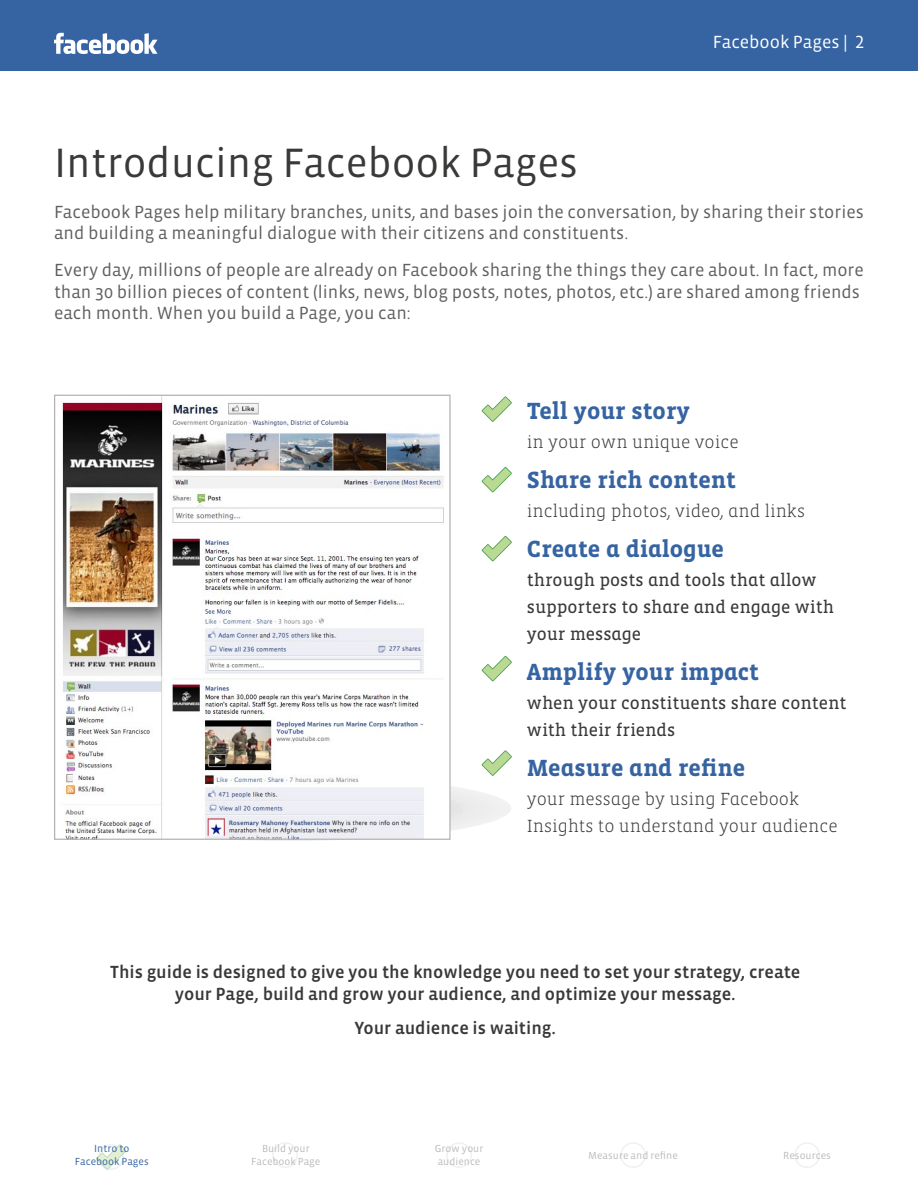
<style>
.page{position:relative;width:918px;height:1188px;background:#fff}
.page>*{position:absolute;margin:0;border:0;box-sizing:border-box;transform-origin:0 0}
.t1{font:42px "Vista Sans OT";color:#393938}
.t2{font:700 24px "Vista Slab Alt";color:#3664a2}
.t3{font:18px/21.6px "Vista Sans OT";color:#5e5e5e}
.t4{font:500 18px/21.6px "Vista Sans OT";color:#383938;text-align:center}
.t5{font:18px/27px "Vista Slab Alt";color:#383938}
.t6{font:300 18px/27px "Vista Slab Alt";color:#383938}
.t7{font:18px "Vista Sans OT";color:#fff}
.t8{font:10.5px/12.6px "Vista Sans OT";color:#bcbbbd}
.t9{font:10.5px/12.6px "Vista Sans OT";color:#3664a2;text-align:center}
</style>
<div class="page">
<div style="left:0;top:0;width:918px;height:71px;background:#3664a2"></div>
<svg style="left:54px;top:33px;width:103px;height:21px"></svg>
<svg style="left:66px;top:776px;width:445px;height:65px;fill:#eee"></svg>
<img style="left:62px;top:397px;width:387px;height:441px">
<svg style="left:482px;top:396px;width:30px;height:26px"></svg>
<svg style="left:482px;top:467px;width:30px;height:25px"></svg>
<svg style="left:482px;top:536px;width:30px;height:25px"></svg>
<svg style="left:482px;top:656px;width:30px;height:25px"></svg>
<svg style="left:482px;top:750px;width:30px;height:26px"></svg>
<div style="left:620px;top:1142px;width:26px;height:26px;border:2px solid #d6dae2;border-radius:50%"></div>
<div style="left:794px;top:1142px;width:26px;height:26px;border:2px solid #d6dae2;border-radius:50%"></div>
<div style="left:446px;top:1142px;width:26px;height:26px;border:2px solid #d6dae2;border-radius:50%"></div>
<div style="left:272px;top:1142px;width:26px;height:26px;border:2px solid #d6dae2;border-radius:50%"></div>
<svg style="left:96px;top:1144px;width:30px;height:26px"></svg>
<p class="t7" style="left:713px;top:32px;width:153px">Facebook Pages | 2</p>
<h1 class="t1" style="left:54px;top:141px;width:526px">Introducing Facebook Pages</h1>
<p class="t3" style="left:54px;top:201px;width:811px">Facebook Pages help military branches, units, and bases join the conversation, by sharing their stories and building a meaningful dialogue with their citizens and constituents.</p>
<p class="t3" style="left:54px;top:259px;width:811px">Every day, millions of people are already on Facebook sharing the things they care about. In fact, more than 30 billion pieces of content (links, news, blog posts, notes, photos, etc.) are shared among friends each month. When you build a Page, you can:</p>
<h2 class="t2" style="left:527px;top:400px;width:164px">Tell your story</h2>
<p class="t6" style="left:527px;top:429px;width:213px">in your own unique voice</p>
<h2 class="t2" style="left:527px;top:469px;width:211px">Share rich content</h2>
<p class="t6" style="left:527px;top:498px;width:280px">including photos, video, and links</p>
<h2 class="t2" style="left:527px;top:538px;width:199px">Create a dialogue</h2>
<p class="t5" style="left:527px;top:567px;width:309px">through posts and tools that allow supporters to share and engage with your message</p>
<h2 class="t2" style="left:527px;top:661px;width:234px">Amplify your impact</h2>
<p class="t5" style="left:527px;top:690px;width:321px">when your constituents share content with their friends</p>
<h2 class="t2" style="left:527px;top:757px;width:220px">Measure and refine</h2>
<p class="t6" style="left:527px;top:786px;width:312px">your message by using Facebook<br>Insights to understand your audience</p>
<p class="t4" style="left:110px;top:962px;width:692px">This guide is designed to give you the knowledge you need to set your strategy, create your Page, build and grow your audience, and optimize your message.</p>
<p class="t4" style="left:354px;top:1017px;width:203px">Your audience is waiting.</p>
<p class="t9" style="left:75px;top:1143px;width:75px">Intro to<br>Facebook Pages</p>
<p class="t8" style="left:251px;top:1143px;width:71px;text-align:center">Build your<br>Facebook Page</p>
<p class="t8" style="left:435px;top:1143px;width:50px">Grow your audience</p>
<p class="t8" style="left:588px;top:1149px;width:91px">Measure and refine</p>
<p class="t8" style="left:783px;top:1149px;width:49px">Resources</p>
</div>
